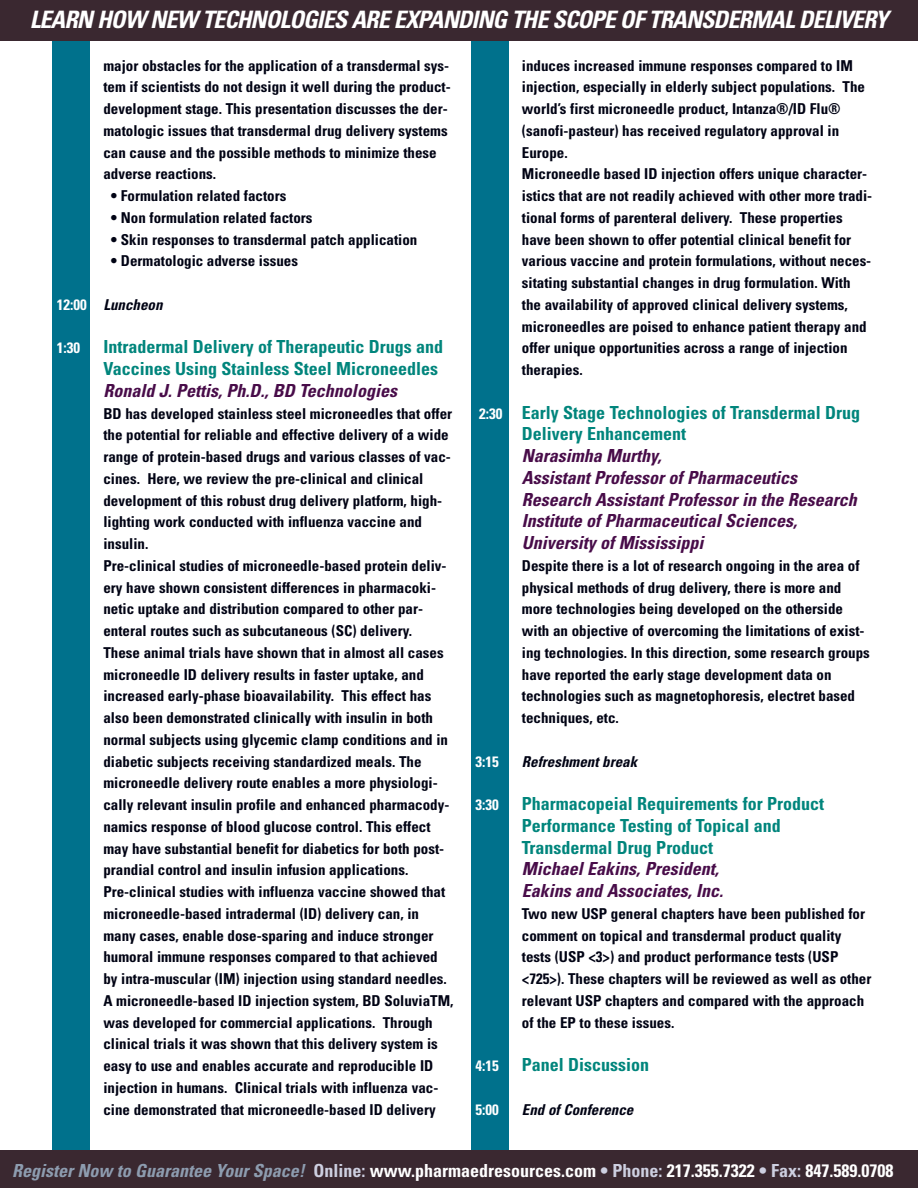
<style>
.page{position:relative;width:918px;height:1188px;background:#fff}
.page>*{position:absolute;margin:0;border:0;box-sizing:border-box;transform-origin:0 0}
.t1{font:italic 700 condensed 24px "Univers";letter-spacing:-.035em;color:#fff}
.t2{font:700 condensed 18px/21.8px "Univers";color:#00857c}
.t3{font:italic 700 condensed 18px/21.8px "Univers";color:#480c49}
.t4{font:700 condensed 18px "Univers";color:#fff}
.t5{font:700 condensed 15px/21.8px "Univers";color:#000314}
.t6{font:italic 700 condensed 15px "Univers";color:#000314}
.t7{font:700 condensed 15px "Univers";color:#fff}
.s1{font-style:normal;color:#fff}
.s2{font-size:15px;color:#fff}
.s3{font-style:italic;color:#8d9caf}
.s4{color:#cdcfe0}
</style>
<div class="page">
<div style="left:471px;top:34px;width:37px;height:1124px;background:#00718c"></div>
<div style="left:52px;top:32px;width:38px;height:1129px;background:#00718c"></div>
<div style="left:0;top:1150px;width:918px;height:38px;background:#3a2830"></div>
<div style="left:0;top:0;width:918px;height:40px;background:#3a2830"></div>
<h1 class="t1" style="left:30px;top:11px;width:860px">LEARN HOW NEW TECHNOLOGIES ARE EXPANDING THE SCOPE OF TRANSDERMAL DELIVERY</h1>
<p class="t5" style="left:103px;top:56px;width:349px">major obstacles for the application of a transdermal sys&shy;tem if scientists do not design it well during the product&shy;development stage. This presentation discusses the der&shy;matologic issues that transdermal drug delivery systems can cause and the possible methods to minimize these adverse reactions.</p>
<p class="t5" style="left:111px;top:186px;width:177px">• Formulation related factors</p>
<p class="t5" style="left:111px;top:208px;width:203px">• Non formulation related factors</p>
<p class="t5" style="left:111px;top:230px;width:308px">• Skin responses to transdermal patch application</p>
<p class="t5" style="left:111px;top:251px;width:189px">• Dermatologic adverse issues</p>
<p class="t6" style="left:57px;top:299px;width:107px"><span class="s1">12:00</span> Luncheon</p>
<p class="t7" style="left:57px;top:342px;width:25px">1:30</p>
<p class="t2" style="left:103px;top:338px;width:341px">Intradermal Delivery of Therapeutic Drugs and<br>Vaccines Using Stainless Steel Microneedles</p>
<p class="t3" style="left:103px;top:381px;width:295px">Ronald J. Pettis, Ph.D., BD Technologies</p>
<p class="t5" style="left:103px;top:404px;width:352px">BD has developed stainless steel microneedles that offer the potential for reliable and effective delivery of a wide range of protein-based drugs and various classes of vac&shy;cines. Here, we review the pre-clinical and clinical development of this robust drug delivery platform, high&shy;lighting work conducted with influenza vaccine and insulin.<br>Pre-clinical studies of microneedle-based protein deliv&shy;ery have shown consistent differences in pharmacoki&shy;netic uptake and distribution compared to other par&shy;enteral routes such as subcutaneous (SC) delivery.<br>These animal trials have shown that in almost all cases microneedle ID delivery results in faster uptake, and increased early-phase bioavailability. This effect has also been demonstrated clinically with insulin in both normal subjects using glycemic clamp conditions and in diabetic subjects receiving standardized meals. The microneedle delivery route enables a more physiologi&shy;cally relevant insulin profile and enhanced pharmacody&shy;namics response of blood glucose control. This effect may have substantial benefit for diabetics for both post&shy;prandial control and insulin infusion applications.<br>Pre-clinical studies with influenza vaccine showed that microneedle-based intradermal (ID) delivery can, in many cases, enable dose-sparing and induce stronger humoral immune responses compared to that achieved by intra-muscular (IM) injection using standard needles.<br>A microneedle-based ID injection system, BD SoluviaTM, was developed for commercial applications. Through clinical trials it was shown that this delivery system is easy to use and enables accurate and reproducible ID injection in humans. Clinical trials with influenza vac&shy;cine demonstrated that microneedle-based ID delivery</p>
<p class="t5" style="left:522px;top:56px;width:352px">induces increased immune responses compared to IM injection, especially in elderly subject populations. The world’s first microneedle product, Intanza®/ID Flu® (sanofi-pasteur) has received regulatory approval in Europe.<br>Microneedle based ID injection offers unique character&shy;istics that are not readily achieved with other more tradi&shy;tional forms of parenteral delivery. These properties have been shown to offer potential clinical benefit for various vaccine and protein formulations, without neces&shy;sitating substantial changes in drug formulation. With the availability of approved clinical delivery systems, microneedles are poised to enhance patient therapy and offer unique opportunities across a range of injection therapies.</p>
<p class="t2" style="left:522px;top:403px;width:340px;text-indent:-43px"><span class="s2">2:30</span> Early Stage Technologies of Transdermal Drug<br>Delivery Enhancement</p>
<p class="t3" style="left:522px;top:446px;width:336px">Narasimha Murthy,<br>Assistant Professor of Pharmaceutics Research Assistant Professor in the Research Institute of Pharmaceutical Sciences, University of Mississippi</p>
<p class="t5" style="left:522px;top:556px;width:350px">Despite there is a lot of research ongoing in the area of physical methods of drug delivery, there is more and more technologies being developed on the otherside with an objective of overcoming the limitations of exist&shy;ing technologies. In this direction, some research groups have reported the early stage development data on technologies such as magnetophoresis, electret based techniques, etc.</p>
<p class="t7" style="left:475px;top:756px;width:25px">3:15</p>
<p class="t6" style="left:522px;top:756px;width:117px">Refreshment break</p>
<p class="t7" style="left:475px;top:799px;width:25px">3:30</p>
<p class="t2" style="left:522px;top:794px;width:304px">Pharmacopeial Requirements for Product<br>Performance Testing of Topical and<br>Transdermal Drug Product</p>
<p class="t3" style="left:522px;top:860px;width:203px">Michael Eakins, President,<br>Eakins and Associates, Inc.</p>
<p class="t5" style="left:522px;top:904px;width:351px">Two new USP general chapters have been published for comment on topical and transdermal product quality tests (USP &lt;3&gt;) and product performance tests (USP &lt;725&gt;). These chapters will be reviewed as well as other relevant USP chapters and compared with the approach of the EP to these issues.</p>
<p class="t7" style="left:475px;top:1060px;width:25px">4:15</p>
<p class="t2" style="left:522px;top:1055px;width:129px">Panel Discussion</p>
<p class="t7" style="left:475px;top:1104px;width:25px">5:00</p>
<p class="t6" style="left:522px;top:1104px;width:113px">End of Conference</p>
<p class="t4" style="left:12px;top:1164px;width:883px"><span class="s3">Register Now to Guarantee Your Space!</span> <span class="s4">Online:</span> www.pharmaedresources.com <span class="s4">• Phone:</span> 217.355.7322 <span class="s4">• Fax:</span> 847.589.0708</p>
</div>
